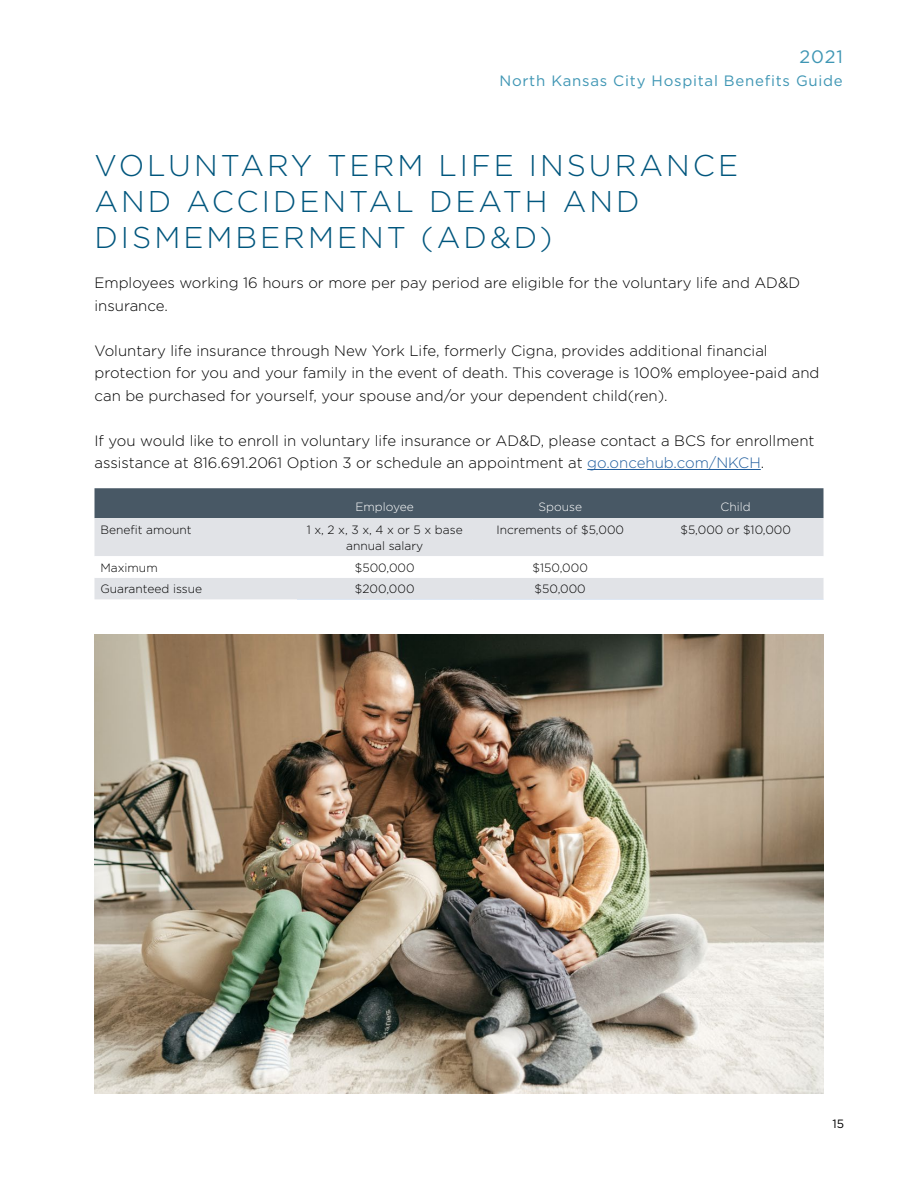
<style>
.page{position:relative;width:918px;height:1188px;background:#fff}
.page>*{position:absolute;margin:0;border:0;box-sizing:border-box;transform-origin:0 0}
.Section_Title_Altern{font:300 30px/36px "Gotham";letter-spacing:.1em;color:#00567d}
.t1{font:18px "Gotham";color:#3f96b4}
.Body_Text_Print{font:300 15px/22.5px "Gotham";color:#000}
.t2{font:15px "Gotham";letter-spacing:.05em;color:#3f96b4}
.Table_Body_Center{font:300 12px/16.5px "Gotham";color:#000;text-align:center}
.Table_Body_Left{font:300 12px "Gotham";color:#000}
.Table_Header_Center{font:300 12px "Gotham";color:#fff}
.t3{font:12px "Gotham";color:#000}
.s1{color:#215e9e}
</style>
<div class="page">
<img style="left:94px;top:634px;width:729px;height:460px">
<hr style="left:587px;top:469px;width:174px;height:1px;background:#215e9e">
<div style="left:94px;top:488px;width:730px;height:30px;background:#485865"></div>
<div style="left:94px;top:518px;width:730px;height:81px;background:#e1e3e7"></div>
<svg style="left:94px;top:556px;width:730px;height:22px"></svg>
<hr style="left:297px;top:599px;width:175px;height:1px;background:#dee7f3">
<hr style="left:472px;top:599px;width:176px;height:1px;background:#dee7f3">
<hr style="left:648px;top:599px;width:176px;height:1px;background:#dee7f3">
<p class="t1" style="left:799px;top:45px;width:45px">2021</p>
<p class="t2" style="left:499px;top:71px;width:345px">North Kansas City Hospital Benefits Guide</p>
<p class="Section_Title_Altern" style="left:94px;top:146px;width:645px">VOLUNTARY TERM LIFE INSURANCE<br>AND ACCIDENTAL DEATH AND<br>DISMEMBERMENT (AD&amp;D)</p>
<p class="Body_Text_Print" style="left:94px;top:271px;width:707px">Employees working 16 hours or more per pay period are eligible for the voluntary life and AD&amp;D insurance.</p>
<p class="Body_Text_Print" style="left:94px;top:339px;width:726px">Voluntary life insurance through New York Life, formerly Cigna, provides additional financial protection for you and your family in the event of death. This coverage is 100% employee-paid and can be purchased for yourself, your spouse and/or your dependent child(ren).</p>
<p class="Body_Text_Print" style="left:94px;top:429px;width:722px">If you would like to enroll in voluntary life insurance or AD&amp;D, please contact a BCS for enrollment assistance at 816.691.2061 Option 3 or schedule an appointment at <span class="s1">go.oncehub.com/NKCH</span>.</p>
<p class="Table_Header_Center" style="left:356px;top:500px;width:60px">Employee</p>
<p class="Table_Header_Center" style="left:538px;top:500px;width:45px">Spouse</p>
<p class="Table_Header_Center" style="left:721px;top:500px;width:32px">Child</p>
<p class="Table_Body_Left" style="left:100px;top:522px;width:93px">Benefit amount</p>
<p class="Table_Body_Center" style="left:307px;top:521px;width:157px">1 x, 2 x, 3 x, 4 x or 5 x base annual salary</p>
<p class="Table_Body_Center" style="left:496px;top:521px;width:129px">Increments of $5,000</p>
<p class="Table_Body_Center" style="left:680px;top:521px;width:112px">$5,000 or $10,000</p>
<p class="Table_Body_Left" style="left:100px;top:560px;width:59px">Maximum</p>
<p class="Table_Body_Center" style="left:355px;top:559px;width:61px">$500,000</p>
<p class="Table_Body_Center" style="left:533px;top:559px;width:57px">$150,000</p>
<p class="Table_Body_Left" style="left:100px;top:582px;width:103px">Guaranteed issue</p>
<p class="Table_Body_Center" style="left:355px;top:581px;width:61px">$200,000</p>
<p class="Table_Body_Center" style="left:535px;top:581px;width:53px">$50,000</p>
<p class="t3" style="left:832px;top:1116px;width:13px">15</p>
</div>
